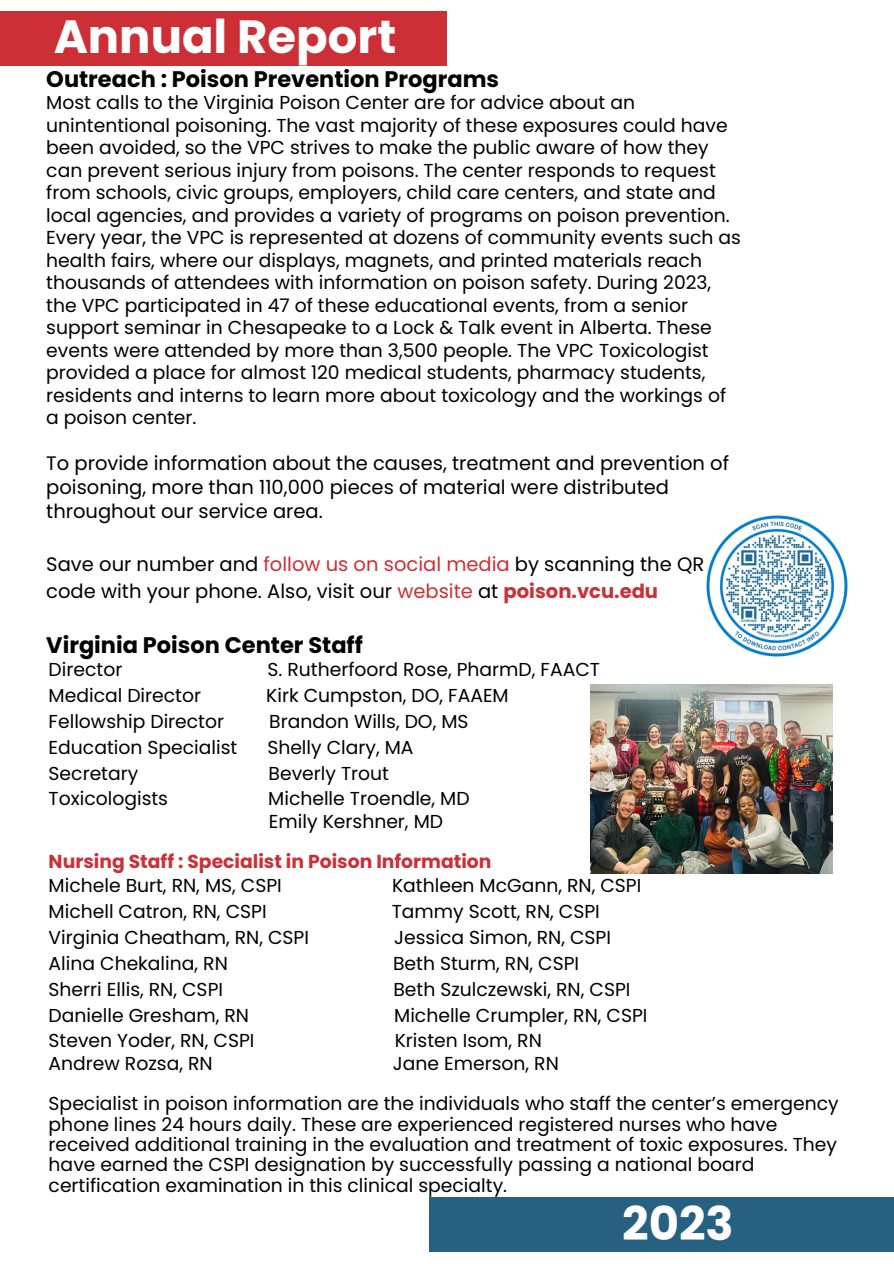
<style>
.page{position:relative;width:894px;height:1264px;background:#fff}
.page>*{position:absolute;margin:0;border:0;box-sizing:border-box;transform-origin:0 0}
.t1{font:700 46.5px "Poppins";color:#fff}
.t2{font:700 22.5px "Poppins";color:#000}
.t3{font:19.5px/23.7px "Poppins";color:#000}
.t4{font:18.75px/22.5px "Poppins";color:#000}
.t5{font:700 18.75px "Poppins";color:#cc2f36}
.s1{color:#cc2f36}
.s2{font-weight:700;color:#cc2f36}
</style>
<div class="page">
<div style="left:428px;top:1196px;width:465px;height:55px;background:#266181"></div>
<div style="left:0;top:11px;width:446px;height:54px;background:#cc2f36"></div>
<img style="left:706px;top:515px;width:142px;height:142px">
<img style="left:590px;top:684px;width:242px;height:189px">
<p class="t1" style="left:54px;top:4px;width:344px">Annual Report</p>
<p class="t2" style="left:46px;top:63px;width:454px">Outreach : Poison Prevention Programs</p>
<p class="t4" style="left:46px;top:91px;width:696px">Most calls to the Virginia Poison Center are for advice about an unintentional poisoning. The vast majority of these exposures could have been avoided, so the VPC strives to make the public aware of how they can prevent serious injury from poisons. The center responds to request from schools, civic groups, employers, child care centers, and state and local agencies, and provides a variety of programs on poison prevention.<br>Every year, the VPC is represented at dozens of community events such as health fairs, where our displays, magnets, and printed materials reach thousands of attendees with information on poison safety. During 2023, the VPC participated in 47 of these educational events, from a senior support seminar in Chesapeake to a Lock &amp; Talk event in Alberta. These events were attended by more than 3,500 people. The VPC Toxicologist provided a place for almost 120 medical students, pharmacy students, residents and interns to learn more about toxicology and the workings of a poison center.</p>
<h2 class="t3" style="left:46px;top:452px;width:684px">To provide information about the causes, treatment and prevention of poisoning, more than 110,000 pieces of material were distributed throughout our service area.</h2>
<p class="t3" style="left:46px;top:550px;width:659px;line-height:27px">Save our number and <span class="s1">follow us on social media</span> by scanning the QR code with your phone. Also, visit our <span class="s1">website</span> at <span class="s2">poison.vcu.edu</span></p>
<p class="t2" style="left:46px;top:629px;width:318px">Virginia Poison Center Staff</p>
<p class="t4" style="left:49px;top:658px;width:75px">Director</p>
<p class="t4" style="left:267px;top:658px;width:334px">S. Rutherfoord Rose, PharmD, FAACT</p>
<p class="t4" style="left:49px;top:684px;width:154px">Medical Director</p>
<p class="t4" style="left:266px;top:684px;width:244px">Kirk Cumpston, DO, FAAEM</p>
<p class="t4" style="left:49px;top:710px;width:177px">Fellowship Director</p>
<p class="t4" style="left:269px;top:710px;width:201px">Brandon Wills, DO, MS</p>
<p class="t4" style="left:49px;top:735px;width:190px">Education Specialist</p>
<p class="t4" style="left:267px;top:735px;width:148px">Shelly Clary, MA</p>
<p class="t4" style="left:49px;top:761px;width:91px">Secretary</p>
<p class="t4" style="left:268px;top:761px;width:122px">Beverly Trout</p>
<p class="t4" style="left:49px;top:787px;width:121px">Toxicologists</p>
<p class="t4" style="left:268px;top:787px;width:203px">Michelle Troendle, MD</p>
<p class="t4" style="left:269px;top:810px;width:175px">Emily Kershner, MD</p>
<p class="t5" style="left:49px;top:848px;width:444px">Nursing Staff : Specialist in Poison Information</p>
<p class="t4" style="left:49px;top:874px;width:235px">Michele Burt, RN, MS, CSPI</p>
<p class="t4" style="left:392px;top:874px;width:251px">Kathleen McGann, RN, CSPI</p>
<p class="t4" style="left:49px;top:900px;width:219px">Michell Catron, RN, CSPI</p>
<p class="t4" style="left:392px;top:900px;width:209px">Tammy Scott, RN, CSPI</p>
<p class="t4" style="left:49px;top:926px;width:262px">Virginia Cheatham, RN, CSPI</p>
<p class="t4" style="left:394px;top:926px;width:218px">Jessica Simon, RN, CSPI</p>
<p class="t4" style="left:49px;top:951px;width:181px">Alina Chekalina, RN</p>
<p class="t4" style="left:393px;top:951px;width:187px">Beth Sturm, RN, CSPI</p>
<p class="t4" style="left:49px;top:977px;width:176px">Sherri Ellis, RN, CSPI</p>
<p class="t4" style="left:393px;top:977px;width:238px">Beth Szulczewski, RN, CSPI</p>
<p class="t4" style="left:49px;top:1003px;width:202px">Danielle Gresham, RN</p>
<p class="t4" style="left:394px;top:1003px;width:255px">Michelle Crumpler, RN, CSPI</p>
<p class="t4" style="left:49px;top:1029px;width:207px">Steven Yoder, RN, CSPI</p>
<p class="t4" style="left:394px;top:1029px;width:149px">Kristen Isom, RN</p>
<p class="t4" style="left:49px;top:1052px;width:165px">Andrew Rozsa, RN</p>
<p class="t4" style="left:393px;top:1052px;width:167px">Jane Emerson, RN</p>
<p class="t4" style="left:49px;top:1093px;width:791px;line-height:20.2px">Specialist in poison information are the individuals who staff the center’s emergency phone lines 24 hours daily. These are experienced registered nurses who have received additional training in the evaluation and treatment of toxic exposures. They have earned the CSPI designation by successfully passing a national board certification examination in this clinical specialty.</p>
<h2 class="t1" style="left:622px;top:1190px;width:113px">2023</h2>
</div>
